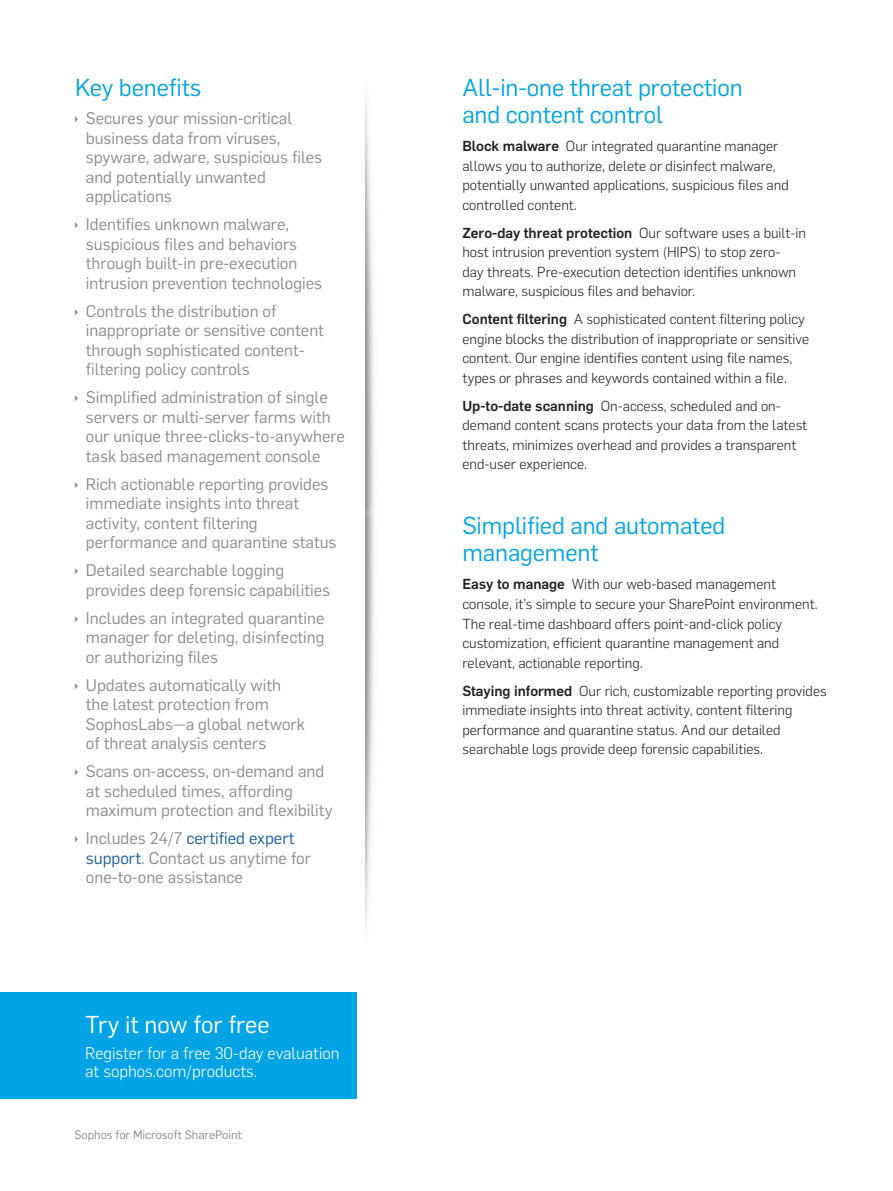
<style>
.page{position:relative;width:893px;height:1191px;background:#fff}
.page>*{position:absolute;margin:0;border:0;box-sizing:border-box;transform-origin:0 0}
.Subhead{font:24px/27px "Flama";letter-spacing:-.005em;color:#00a3e4}
.Try_it_now{font:24px "Flama";color:#fff}
.Sidebar_Bullets{font:16.5px/19.5px "Flama";color:#8a8c8f}
.Try_it__Register{font:300 16.5px/18px "Flama";color:#fff}
.Body_Copy_Sub_Paragr{font:300 14.25px/19.5px "Flama";color:#231f20}
.t1{font:12px "Flama";color:#8a8c8f}
.s1{color:#185ca4}
.s2{font-weight:500}
</style>
<div class="page">
<img style="left:365px;top:93px;width:9px;height:838px">
<div style="left:0;top:992px;width:356px;height:106px;background:#00a3e4"></div>
<p class="Subhead" style="left:75px;top:72px;width:128px">Key benefits</p>
<p class="Sidebar_Bullets" style="left:86px;top:107px;width:238px">Secures your mission-critical business data from viruses, spyware, adware, suspicious files and potentially unwanted applications</p>
<p class="Sidebar_Bullets" style="left:86px;top:213px;width:238px">Identifies unknown malware, suspicious files and behaviors through built-in pre-execution intrusion prevention technologies</p>
<p class="Sidebar_Bullets" style="left:86px;top:300px;width:240px">Controls the distribution of inappropriate or sensitive content through sophisticated content&shy;filtering policy controls</p>
<p class="Sidebar_Bullets" style="left:86px;top:386px;width:261px">Simplified administration of single servers or multi-server farms with our unique three-clicks-to-anywhere task based management console</p>
<p class="Sidebar_Bullets" style="left:86px;top:473px;width:252px">Rich actionable reporting provides immediate insights into threat activity, content filtering performance and quarantine status</p>
<p class="Sidebar_Bullets" style="left:86px;top:559px;width:246px">Detailed searchable logging provides deep forensic capabilities</p>
<p class="Sidebar_Bullets" style="left:86px;top:607px;width:240px;text-align:justify">Includes an integrated quarantine manager for deleting, disinfecting or authorizing files</p>
<p class="Sidebar_Bullets" style="left:86px;top:674px;width:221px">Updates automatically with the latest protection from<br>SophosLabs—a global network of threat analysis centers</p>
<p class="Sidebar_Bullets" style="left:86px;top:760px;width:248px">Scans on-access, on-demand and at scheduled times, affording maximum protection and flexibility</p>
<p class="Sidebar_Bullets" style="left:86px;top:827px;width:227px">Includes 24/7 <span class="s1">certified expert support</span>. Contact us anytime for one-to-one assistance</p>
<p class="Try_it_now" style="left:85px;top:1007px;width:186px">Try it now for free</p>
<p class="Try_it__Register" style="left:85px;top:1043px;width:256px">Register for a free 30-day evaluation at sophos.com/products.</p>
<p class="t1" style="left:74px;top:1126px;width:169px">Sophos for Microsoft SharePoint</p>
<p class="Subhead" style="left:462px;top:72px;width:282px">All-in-one threat protection and content control</p>
<p class="Body_Copy_Sub_Paragr" style="left:462px;top:135px;width:328px"><span class="s2">Block malware</span> Our integrated quarantine manager allows you to authorize, delete or disinfect malware, potentially unwanted applications, suspicious files and controlled content.</p>
<p class="Body_Copy_Sub_Paragr" style="left:462px;top:222px;width:345px"><span class="s2">Zero-day threat protection</span> Our software uses a built-in host intrusion prevention system (HIPS) to stop zero-<br>day threats. Pre-execution detection identifies unknown malware, suspicious files and behavior.</p>
<p class="Body_Copy_Sub_Paragr" style="left:462px;top:308px;width:348px"><span class="s2">Content filtering</span> A sophisticated content filtering policy engine blocks the distribution of inappropriate or sensitive content. Our engine identifies content using file names, types or phrases and keywords contained within a file.</p>
<p class="Body_Copy_Sub_Paragr" style="left:462px;top:395px;width:346px"><span class="s2">Up-to-date scanning</span> On-access, scheduled and on&shy;demand content scans protects your data from the latest threats, minimizes overhead and provides a transparent end-user experience.</p>
<p class="Subhead" style="left:462px;top:511px;width:265px">Simplified and automated management</p>
<p class="Body_Copy_Sub_Paragr" style="left:462px;top:574px;width:357px"><span class="s2">Easy to manage</span> With our web-based management console, it’s simple to secure your SharePoint environment.<br>The real-time dashboard offers point-and-click policy customization, efficient quarantine management and relevant, actionable reporting.</p>
<p class="Body_Copy_Sub_Paragr" style="left:462px;top:680px;width:366px"><span class="s2">Staying informed</span> Our rich, customizable reporting provides immediate insights into threat activity, content filtering performance and quarantine status. And our detailed searchable logs provide deep forensic capabilities.</p>
</div>
